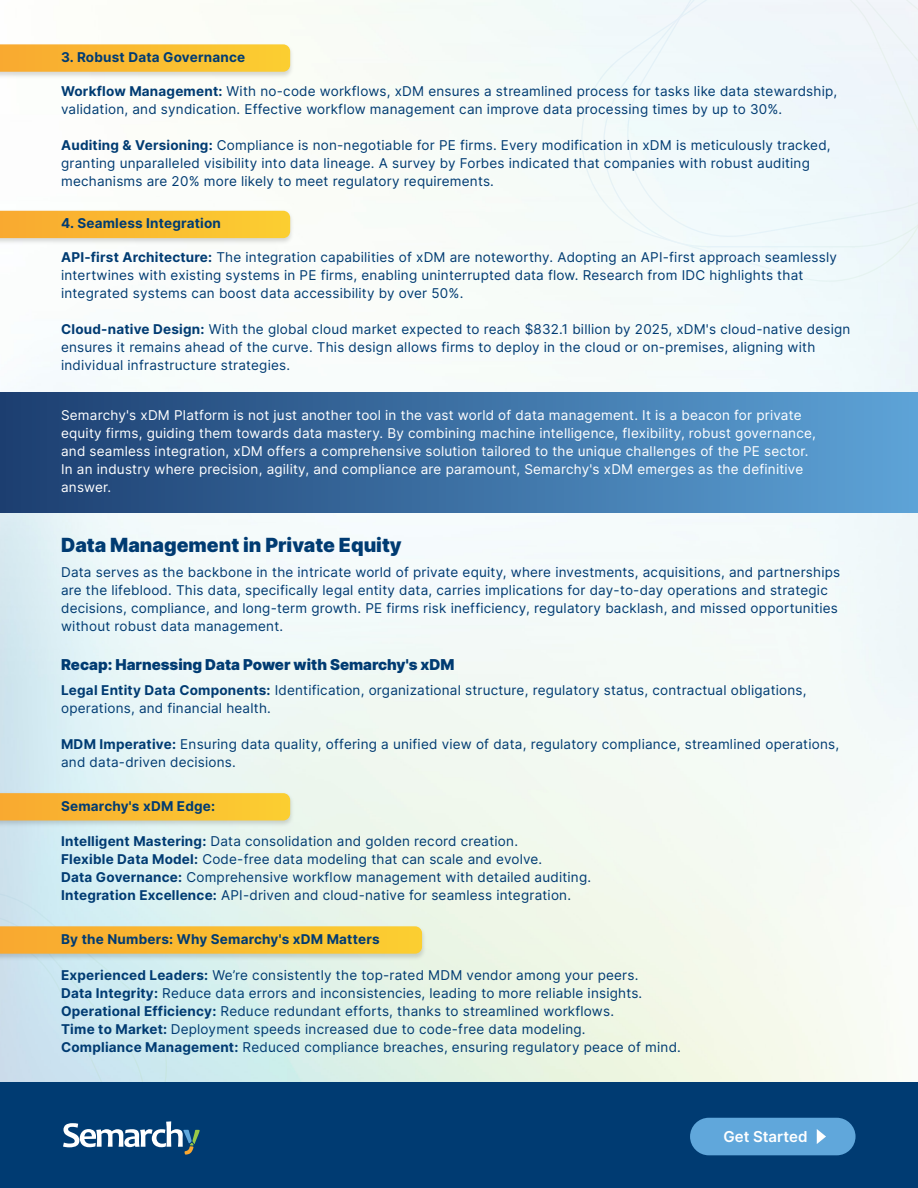
<style>
.page{position:relative;width:918px;height:1188px;background:#fff}
.page>*{position:absolute;margin:0;border:0;box-sizing:border-box;transform-origin:0 0}
.t1{font:900 19.5px "Inter";color:#003b72}
.t2{font:900 15px "Inter";color:#003b72}
.t3{font:600 15px "Inter";color:#fff}
.t4{font:13.5px/18px "Inter";letter-spacing:.015em;color:#003b72}
.t5{font:13.5px/18px "Inter";letter-spacing:.015em;color:#fff}
.t6{font:700 13.5px "Inter";letter-spacing:.015em;color:#003b72}
.s1{font-weight:700}
</style>
<div class="page">
<img style="left:0;top:0;width:918px;height:1083px">
<div style="left:581px;top:0;width:337px;height:282px;background:#f0f8fa"></div>
<svg style="left:0;top:891px;width:167px;height:21px;background:#d2ecf1"></svg>
<div style="left:0;top:1083px;width:918px;height:105px;background:#003b72"></div>
<div style="left:690px;top:1118px;width:166px;height:37px;background:#60a7db;border-radius:19px"></div>
<svg style="left:817px;top:1129px;width:9px;height:15px"></svg>
<img style="left:0;top:41px;width:297px;height:40px">
<svg style="left:0;top:44px;width:290px;height:28px;background:#f9bc35"></svg>
<img style="left:0;top:208px;width:297px;height:40px">
<svg style="left:0;top:211px;width:290px;height:27px;background:#fabb30"></svg>
<div style="left:0;top:392px;width:918px;height:120px;background:linear-gradient(to right,#1c3e70,#5ea3d7)"></div>
<img style="left:0;top:790px;width:297px;height:40px">
<svg style="left:0;top:793px;width:290px;height:28px;background:#f8bc34"></svg>
<svg style="left:0;top:912px;width:422px;height:243px"></svg>
<p class="t6" style="left:61px;top:47px;width:186px">3. Robust Data Governance</p>
<p class="t4" style="left:61px;top:82px;width:778px"><span class="s1">Workflow Management:</span> With no-code workflows, xDM ensures a streamlined process for tasks like data stewardship, validation, and syndication. Effective workflow management can improve data processing times by up to 30%.</p>
<p class="t4" style="left:61px;top:136px;width:771px"><span class="s1">Auditing &amp; Versioning:</span> Compliance is non-negotiable for PE firms. Every modification in xDM is meticulously tracked, granting unparalleled visibility into data lineage. A survey by Forbes indicated that companies with robust auditing mechanisms are 20% more likely to meet regulatory requirements.</p>
<p class="t6" style="left:61px;top:213px;width:161px">4. Seamless Integration</p>
<p class="t4" style="left:61px;top:248px;width:777px"><span class="s1">API-first Architecture:</span> The integration capabilities of xDM are noteworthy. Adopting an API-first approach seamlessly intertwines with existing systems in PE firms, enabling uninterrupted data flow. Research from IDC highlights that integrated systems can boost data accessibility by over 50%.</p>
<p class="t4" style="left:61px;top:320px;width:791px"><span class="s1">Cloud-native Design:</span> With the global cloud market expected to reach $832.1 billion by 2025, xDM's cloud-native design ensures it remains ahead of the curve. This design allows firms to deploy in the cloud or on-premises, aligning with individual infrastructure strategies.</p>
<p class="t5" style="left:61px;top:406px;width:756px">Semarchy's xDM Platform is not just another tool in the vast world of data management. It is a beacon for private equity firms, guiding them towards data mastery. By combining machine intelligence, flexibility, robust governance, and seamless integration, xDM offers a comprehensive solution tailored to the unique challenges of the PE sector.<br>In an industry where precision, agility, and compliance are paramount, Semarchy's xDM emerges as the definitive answer.</p>
<h1 class="t1" style="left:61px;top:530px;width:342px">Data Management in Private Equity</h1>
<p class="t4" style="left:61px;top:563px;width:781px">Data serves as the backbone in the intricate world of private equity, where investments, acquisitions, and partnerships are the lifeblood. This data, specifically legal entity data, carries implications for day-to-day operations and strategic decisions, compliance, and long-term growth. PE firms risk inefficiency, regulatory backlash, and missed opportunities without robust data management.</p>
<p class="t2" style="left:61px;top:654px;width:395px">Recap: Harnessing Data Power with Semarchy's xDM</p>
<p class="t4" style="left:61px;top:681px;width:747px"><span class="s1">Legal Entity Data Components:</span> Identification, organizational structure, regulatory status, contractual obligations, operations, and financial health.</p>
<p class="t4" style="left:61px;top:735px;width:780px"><span class="s1">MDM Imperative:</span> Ensuring data quality, offering a unified view of data, regulatory compliance, streamlined operations, and data-driven decisions.</p>
<p class="t6" style="left:61px;top:796px;width:156px">Semarchy's xDM Edge:</p>
<p class="t4" style="left:61px;top:832px;width:532px"><span class="s1">Intelligent Mastering:</span> Data consolidation and golden record creation.<br><span class="s1">Flexible Data Model:</span> Code-free data modeling that can scale and evolve.<br><span class="s1">Data Governance:</span> Comprehensive workflow management with detailed auditing.<br><span class="s1">Integration Excellence:</span> API-driven and cloud-native for seamless integration.</p>
<p class="t6" style="left:61px;top:929px;width:320px">By the Numbers: Why Semarchy's xDM Matters</p>
<p class="t4" style="left:61px;top:965px;width:621px"><span class="s1">Experienced Leaders:</span> We’re consistently the top-rated MDM vendor among your peers.<br><span class="s1">Data Integrity:</span> Reduce data errors and inconsistencies, leading to more reliable insights.<br><span class="s1">Operational Efficiency:</span> Reduce redundant efforts, thanks to streamlined workflows.<br><span class="s1">Time to Market:</span> Deployment speeds increased due to code-free data modeling.<br><span class="s1">Compliance Management:</span> Reduced compliance breaches, ensuring regulatory peace of mind.</p>
<p class="t3" style="left:723px;top:1125px;width:86px">Get Started</p>
</div>
